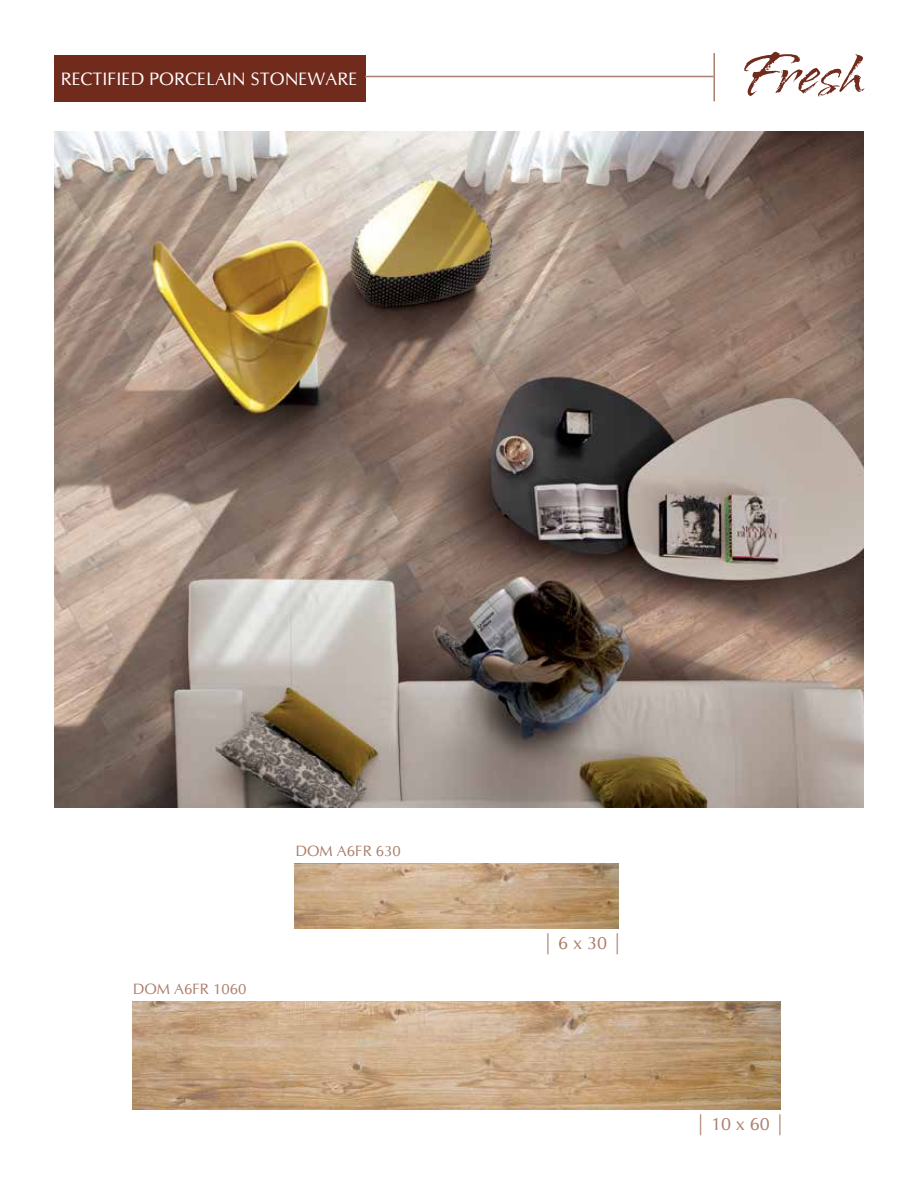
<style>
.page{position:relative;width:918px;height:1188px;background:#fff}
.page>*{position:absolute;margin:0;border:0;box-sizing:border-box;transform-origin:0 0}
.t1{font:67.5px "Arid ITCTT";color:#712b1c}
.t2{font:18px "CG Omega";color:#fff}
.t3{font:18px "CG Omega";color:#ab7e6b}
.t4{font:15px "CG Omega";color:#ab7e6b}
.s1{font-size:21px}
</style>
<div class="page">
<img style="left:295px;top:863px;width:324px;height:65px">
<img style="left:133px;top:1002px;width:648px;height:108px">
<img style="left:54px;top:132px;width:810px;height:676px">
<div style="left:54px;top:55px;width:311px;height:47px;background:#712b1c"></div>
<hr style="left:713px;top:53px;width:2px;height:48px;background:#ab7e6b">
<hr style="left:365px;top:76px;width:349px;height:1px;background:#ab7e6b">
<p class="t2" style="left:61px;top:68px;width:298px">RECTIFIED PORCELAIN STONEWARE</p>
<h1 class="t1" style="left:740px;top:37px;width:125px">Fresh</h1>
<p class="t4" style="left:133px;top:980px;width:115px">DOM A6FR 1060</p>
<p class="t4" style="left:296px;top:842px;width:107px">DOM A6FR 630</p>
<p class="t3" style="left:543px;top:932px;width:81px"><span class="s1">|</span> 6 x 30 <span class="s1">|</span></p>
<p class="t3" style="left:696px;top:1113px;width:91px"><span class="s1">|</span> 10 x 60 <span class="s1">|</span></p>
</div>
